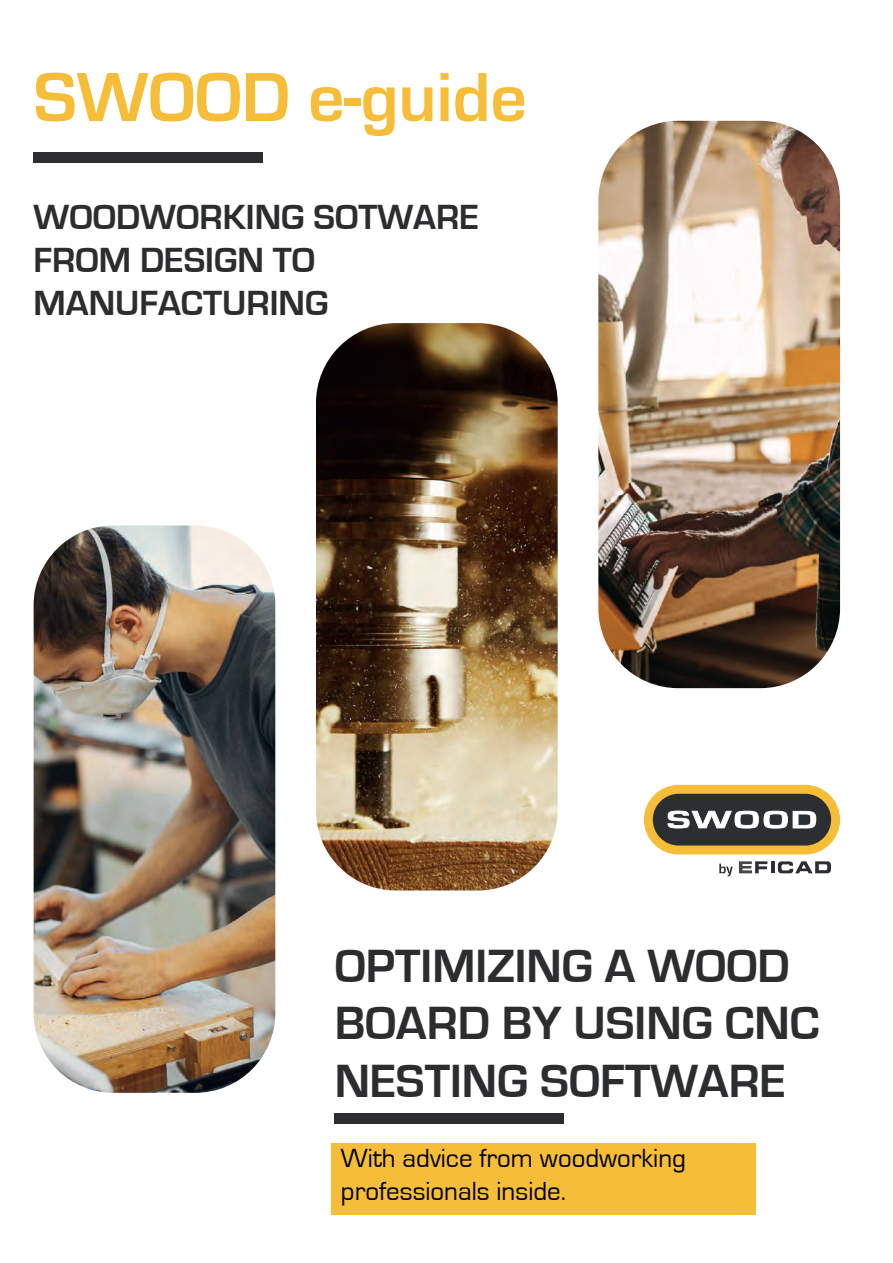
<style>
.page{position:relative;width:893px;height:1263px;background:#fff}
.page>*{position:absolute;margin:0;border:0;box-sizing:border-box;transform-origin:0 0}
.t1{font:700 72px "Eurostile";color:#f6bd39}
.t2{font:700 48px/57.6px "Eurostile";color:#2b2d2f}
.t3{font:700 36px/43.2px "Eurostile";color:#2b2d2f}
.t4{font:27px/32.4px "Eurostile";color:#000}
</style>
<div class="page">
<div style="left:331px;top:1143px;width:425px;height:71px;background:#f6bd39"></div>
<div style="left:34px;top:152px;width:229px;height:11px;background:#2b2d2f"></div>
<div style="left:335px;top:1113px;width:229px;height:11px;background:#2b2d2f"></div>
<svg style="left:644px;top:785px;width:196px;height:69px"></svg>
<svg style="left:739px;top:861px;width:92px;height:12px"></svg>
<svg style="left:719px;top:864px;width:14px;height:12px"></svg>
<img style="left:34px;top:525px;width:241px;height:568px">
<img style="left:598px;top:121px;width:242px;height:567px">
<img style="left:316px;top:323px;width:242px;height:567px">
<h1 class="t1" style="left:34px;top:58px;width:495px">SWOOD e-guide</h1>
<p class="t3" style="left:34px;top:196px;width:447px">WOODWORKING SOTWARE<br>FROM DESIGN TO<br>MANUFACTURING</p>
<p class="t2" style="left:335px;top:938px;width:486px">OPTIMIZING A WOOD<br>BOARD BY USING CNC<br>NESTING SOFTWARE</p>
<p class="t4" style="left:341px;top:1143px;width:347px">With advice from woodworking professionals inside.</p>
</div>
